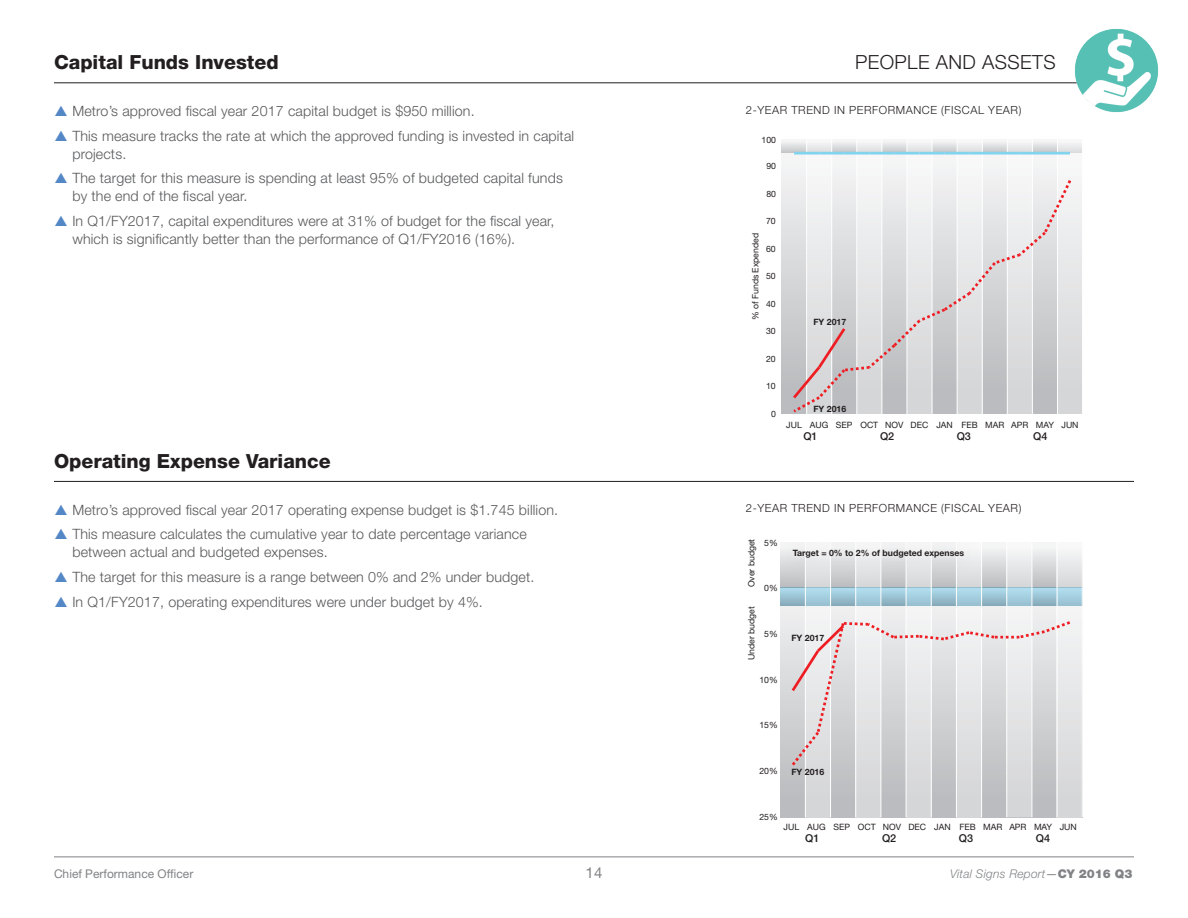
<style>
.page{position:relative;width:1188px;height:918px;background:#fff}
.page>*{position:absolute;margin:0;border:0;box-sizing:border-box;transform-origin:0 0}
.KPI_Heading{font:800 19.5px "Helvetica Neue";color:#231f20}
.Category{font:300 19.5px "Helvetica Neue";letter-spacing:.02em;color:#231f20}
.t1{font:15px "Helvetica Neue";color:#808285}
.t2{font:300 14.25px/18px "Helvetica Neue";letter-spacing:.01em;color:#57585a}
.t3{font:italic 300 12px "Helvetica Neue";letter-spacing:.02em;color:#808285}
.t4{font:12px "Helvetica Neue";color:#808285}
.Subhead-3{font:300 11.25px "Helvetica Neue";letter-spacing:.05em;color:#231f20}
.t5{font:500 10.8px "Helvetica Neue";color:#231f20}
.t6{font:8.7px "Helvetica Neue";color:#231f20}
.t7{font:700 8.7px "Helvetica Neue";color:#231f20}
.s1{font-weight:400}
.s2{font-weight:900;font-style:normal}
</style>
<div class="page">
<hr style="left:54px;top:82px;width:1080px;height:1px;background:#231f20">
<img style="left:1062px;top:28px;width:97px;height:85px">
<div style="left:780px;top:606px;width:302px;height:211px;background:linear-gradient(to bottom,#eeeff0,#b7b8bb)"></div>
<svg style="left:1073px;top:551px;width:9px;height:266px;fill:#e5e5e6"></svg>
<svg style="left:780px;top:588px;width:302px;height:18px"></svg>
<svg style="left:789px;top:547px;width:284px;height:270px;background:#d8d9dc"></svg>
<img style="left:780px;top:542px;width:213px;height:45px">
<svg style="left:782px;top:141px;width:275px;height:12px"></svg>
<div style="left:782px;top:153px;width:301px;height:261px;background:linear-gradient(to bottom,#f5f5f6,#b5b7ba)"></div>
<svg style="left:958px;top:141px;width:24px;height:36px"></svg>
<svg style="left:908px;top:141px;width:24px;height:36px"></svg>
<svg style="left:1008px;top:141px;width:24px;height:36px"></svg>
<svg style="left:858px;top:141px;width:24px;height:36px"></svg>
<svg style="left:807px;top:141px;width:24px;height:36px"></svg>
<svg style="left:1058px;top:143px;width:24px;height:271px"></svg>
<hr style="left:806px;top:139px;width:1px;height:275px;background:#fff">
<hr style="left:831px;top:139px;width:1px;height:275px;background:#fff">
<hr style="left:857px;top:139px;width:1px;height:275px;background:#fff">
<hr style="left:882px;top:139px;width:1px;height:275px;background:#fff">
<hr style="left:907px;top:139px;width:1px;height:275px;background:#fff">
<hr style="left:932px;top:139px;width:1px;height:275px;background:#fff">
<hr style="left:957px;top:139px;width:1px;height:275px;background:#fff">
<hr style="left:982px;top:139px;width:1px;height:275px;background:#fff">
<hr style="left:1007px;top:139px;width:1px;height:275px;background:#fff">
<hr style="left:1032px;top:139px;width:1px;height:275px;background:#fff">
<hr style="left:1057px;top:139px;width:1px;height:275px;background:#fff">
<hr style="left:1082px;top:139px;width:1px;height:275px;background:#fff">
<hr style="left:794px;top:152px;width:25px;height:3px;background:#81d3ee">
<hr style="left:819px;top:152px;width:25px;height:3px;background:#81d3ee">
<hr style="left:844px;top:152px;width:25px;height:3px;background:#81d3ee">
<hr style="left:869px;top:152px;width:25px;height:3px;background:#81d3ee">
<hr style="left:894px;top:152px;width:26px;height:3px;background:#81d3ee">
<hr style="left:920px;top:152px;width:25px;height:3px;background:#81d3ee">
<hr style="left:945px;top:152px;width:25px;height:3px;background:#81d3ee">
<hr style="left:970px;top:152px;width:25px;height:3px;background:#81d3ee">
<hr style="left:995px;top:152px;width:25px;height:3px;background:#81d3ee">
<hr style="left:1020px;top:152px;width:25px;height:3px;background:#81d3ee">
<hr style="left:1045px;top:152px;width:25px;height:3px;background:#81d3ee">
<svg style="left:790px;top:177px;width:284px;height:237px;background:#dcdadc"></svg>
<hr style="left:54px;top:481px;width:1080px;height:1px;background:#231f20">
<hr style="left:54px;top:856px;width:1080px;height:1px;background:#808285">
<p class="KPI_Heading" style="left:54px;top:50px;width:226px">Capital Funds Invested</p>
<p class="Category" style="left:855px;top:50px;width:202px">PEOPLE AND ASSETS</p>
<p class="t2" style="left:72px;top:102px;width:404px">Metro’s approved fiscal year 2017 capital budget is $950 million.</p>
<p class="t2" style="left:72px;top:126px;width:503px">This measure tracks the rate at which the approved funding is invested in capital projects.</p>
<p class="t2" style="left:72px;top:169px;width:492px">The target for this measure is spending at least 95% of budgeted capital funds by the end of the fiscal year.</p>
<p class="t2" style="left:72px;top:212px;width:484px">In Q1/FY2017, capital expenditures were at 31% of budget for the fiscal year, which is significantly better than the performance of Q1/FY2016 (16%).</p>
<p class="KPI_Heading" style="left:54px;top:449px;width:278px">Operating Expense Variance</p>
<p class="t2" style="left:72px;top:500px;width:487px">Metro’s approved fiscal year 2017 operating expense budget is $1.745 billion.</p>
<p class="t2" style="left:72px;top:525px;width:456px">This measure calculates the cumulative year to date percentage variance between actual and budgeted expenses.</p>
<p class="t2" style="left:72px;top:568px;width:464px">The target for this measure is a range between 0% and 2% under budget.</p>
<p class="t2" style="left:72px;top:592px;width:412px">In Q1/FY2017, operating expenditures were under budget by 4%.</p>
<p class="Subhead-3" style="left:746px;top:103px;width:277px">2-YEAR TREND IN PERFORMANCE (FISCAL YEAR)</p>
<p class="t6" style="left:762px;top:135px;width:16px">100</p>
<p class="t6" style="left:766px;top:161px;width:11px">90</p>
<p class="t6" style="left:766px;top:189px;width:11px">80</p>
<p class="t6" style="left:766px;top:216px;width:11px">70</p>
<p class="t6" style="left:750px;top:320px;width:89px;rotate:-90deg">% of Funds Expended</p>
<p class="t6" style="left:766px;top:244px;width:11px">60</p>
<p class="t6" style="left:766px;top:271px;width:11px">50</p>
<p class="t6" style="left:766px;top:298px;width:11px">40</p>
<p class="t6" style="left:766px;top:326px;width:11px">30</p>
<p class="t6" style="left:766px;top:353px;width:11px">20</p>
<p class="t6" style="left:766px;top:381px;width:11px">10</p>
<p class="t6" style="left:771px;top:408px;width:6px">0</p>
<p class="t7" style="left:813px;top:317px;width:34px">FY 2017</p>
<p class="t7" style="left:813px;top:403px;width:34px">FY 2016</p>
<p class="t6" style="left:786px;top:419px;width:294px">JUL AUG SEP OCT NOV DEC JAN FEB MAR APR MAY JUN</p>
<p class="t5" style="left:803px;top:430px;width:16px">Q1</p>
<p class="t5" style="left:880px;top:430px;width:16px">Q2</p>
<p class="t5" style="left:957px;top:430px;width:16px">Q3</p>
<p class="t5" style="left:1033px;top:430px;width:16px">Q4</p>
<p class="Subhead-3" style="left:746px;top:501px;width:277px">2-YEAR TREND IN PERFORMANCE (FISCAL YEAR)</p>
<p class="t6" style="left:746px;top:587px;width:50px;rotate:-90deg">Over budget</p>
<p class="t6" style="left:746px;top:660px;width:56px;rotate:-90deg">Under budget</p>
<p class="t6" style="left:764px;top:537px;width:15px">5%</p>
<p class="t6" style="left:764px;top:583px;width:15px">0%</p>
<p class="t6" style="left:764px;top:629px;width:15px">5%</p>
<p class="t6" style="left:759px;top:674px;width:20px">10%</p>
<p class="t6" style="left:759px;top:720px;width:20px">15%</p>
<p class="t6" style="left:759px;top:766px;width:20px">20%</p>
<p class="t6" style="left:759px;top:812px;width:20px">25%</p>
<p class="t7" style="left:793px;top:548px;width:173px">Target = 0% to 2% of budgeted expenses</p>
<p class="t7" style="left:791px;top:633px;width:34px">FY 2017</p>
<p class="t7" style="left:791px;top:767px;width:34px">FY 2016</p>
<p class="t6" style="left:784px;top:821px;width:295px">JUL AUG SEP OCT NOV DEC JAN FEB MAR APR MAY JUN</p>
<p class="t5" style="left:805px;top:832px;width:16px">Q1</p>
<p class="t5" style="left:882px;top:832px;width:16px">Q2</p>
<p class="t5" style="left:959px;top:832px;width:16px">Q3</p>
<p class="t5" style="left:1036px;top:832px;width:16px">Q4</p>
<p class="t4" style="left:54px;top:866px;width:141px">Chief Performance Officer</p>
<p class="t1" style="left:586px;top:863px;width:18px">14</p>
<p class="t3" style="left:950px;top:866px;width:184px">Vital Signs Report<span class="s1">—</span><span class="s2">CY 2016 Q3</span></p>
</div>
